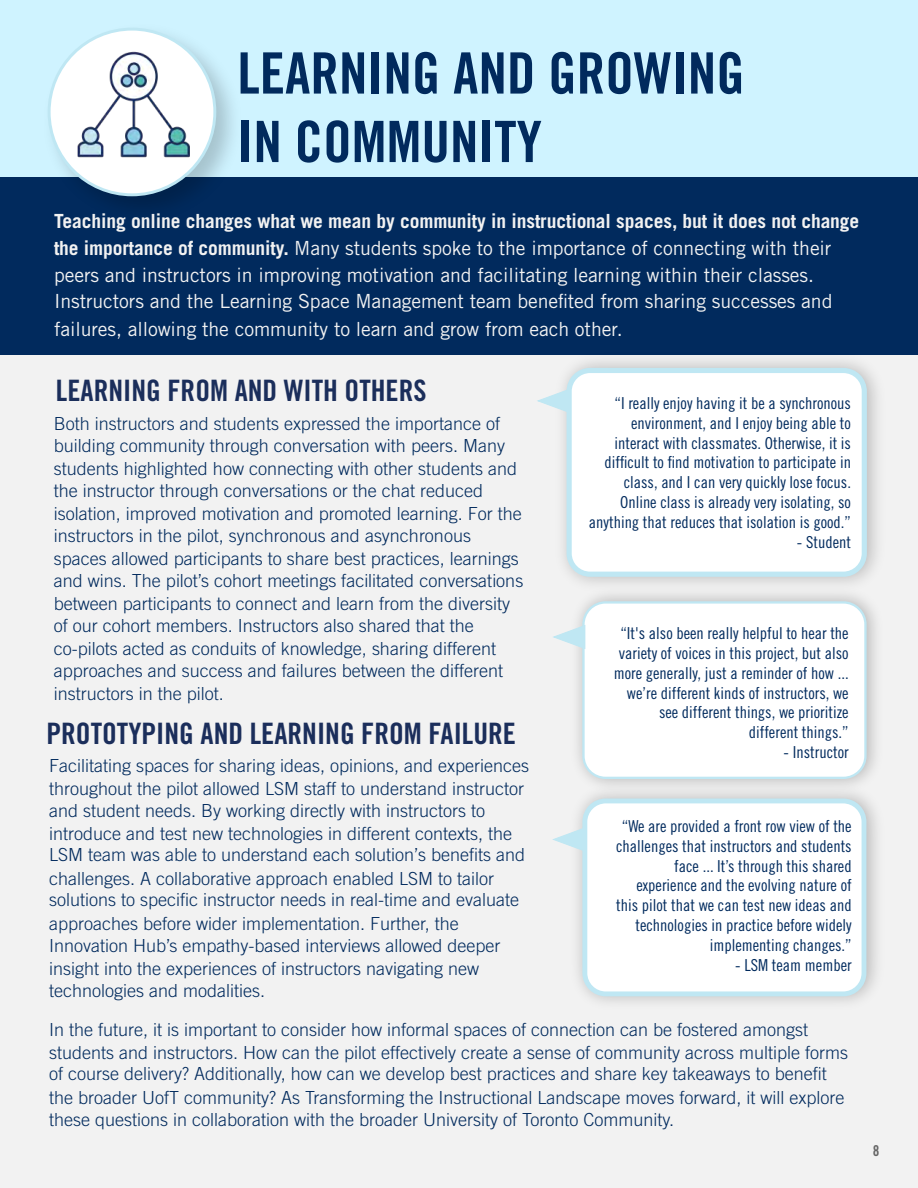
<style>
.page{position:relative;width:918px;height:1188px;background:#fff}
.page>*{position:absolute;margin:0;border:0;box-sizing:border-box;transform-origin:0 0}
.t1{font:57px/68.6px "Trade Gothic LT Std Bd Cn 20";color:#012a5d}
.t2{font:29.55px "Trade Gothic LT Std Bd Cn 20";color:#1b2e5b}
.t3{font:19.5px/26.7px "Trade Gothic LT Std";letter-spacing:-.005em;color:#f2f2f2}
.t4{font:300 18px/22.5px "Trade Gothic LT Std";color:#012a5d}
.t5{font:16.5px/19.8px "Trade Gothic LT Std Cn 18";color:#012a5d;text-align:right}
.t6{font:15px "Trade Gothic LT Std Bd Cn 20";color:#666}
.s1{font-weight:700}
.s2{font-family:"Trade Gothic LT Std Cn 18"}
</style>
<div class="page">
<div style="left:0;top:135px;width:918px;height:221px;background:#012a5d"></div>
<div style="left:0;top:356px;width:918px;height:832px;background:#f2f2f2"></div>
<img style="left:546px;top:355px;width:347px;height:225px">
<img style="left:577px;top:580px;width:299px;height:197px">
<div style="left:582px;top:601px;width:285px;height:178px;border:5px solid #bfe7f3;border-radius:21px"></div>
<div style="left:0;top:0;width:918px;height:177px;background:#cff3ff"></div>
<img style="left:48px;top:28px;width:185px;height:178px">
<svg style="left:49px;top:29px;width:166px;height:166px;background:#f5fbfd"></svg>
<img style="left:67px;top:37px;width:130px;height:134px">
<div style="left:569px;top:370px;width:295px;height:204px;background:#fff;border-radius:21px"></div>
<div style="left:567px;top:368px;width:300px;height:209px;border:5px solid #bfe7f3;border-radius:21px"></div>
<div style="left:585px;top:604px;width:279px;height:173px;background:#fff;border-radius:21px"></div>
<div style="left:585px;top:801px;width:279px;height:193px;background:#fff;border-radius:21px"></div>
<div style="left:582px;top:799px;width:284px;height:197px;border:5px solid #bfe7f3;border-radius:21px"></div>
<svg style="left:553px;top:624px;width:33px;height:26px"></svg>
<svg style="left:537px;top:388px;width:33px;height:26px"></svg>
<svg style="left:552px;top:827px;width:34px;height:25px"></svg>
<h1 class="t1" style="left:238px;top:39px;width:509px">LEARNING AND GROWING<br>IN COMMUNITY</h1>
<p class="t3" style="left:54px;top:207px;width:807px"><span class="s1">Teaching online changes what we mean by community in instructional spaces, but it does not change the importance of community.</span> Many students spoke to the importance of connecting with their peers and instructors in improving motivation and facilitating learning within their classes.<br>Instructors and the Learning Space Management team bene<span class="s2">fi</span>ted from sharing successes and</p>
<p class="t3" style="left:54px;top:315px;width:570px">failures, allowing the community to learn and grow from each other.</p>
<h2 class="t2" style="left:56px;top:372px;width:372px">LEARNING FROM AND WITH OTHERS</h2>
<p class="t4" style="left:54px;top:412px;width:471px">Both instructors and students expressed the importance of building community through conversation with peers. Many students highlighted how connecting with other students and the instructor through conversations or the chat reduced isolation, improved motivation and promoted learning. For the instructors in the pilot, synchronous and asynchronous spaces allowed participants to share best practices, learnings and wins. The pilot’s cohort meetings facilitated conversations between participants to connect and learn from the diversity of our cohort members. Instructors also shared that the co-pilots acted as conduits of knowledge, sharing different approaches and success and failures between the different instructors in the pilot.</p>
<p class="t5" style="left:589px;top:393px;width:264px">“I really enjoy having it be a synchronous environment, and I enjoy being able to interact with classmates. Otherwise, it is difÿcult to ÿnd motivation to participate in class, and I can very quickly lose focus.<br>Online class is already very isolating, so anything that reduces that isolation is good.”</p>
<p class="t5" style="left:797px;top:532px;width:56px">- Student</p>
<p class="t5" style="left:614px;top:623px;width:236px">“It's also been really helpful to hear the variety of voices in this project, but also more generally, just a reminder of how ... we’re different kinds of instructors, we see different things, we prioritize different things.”</p>
<p class="t5" style="left:784px;top:742px;width:67px">- Instructor</p>
<p class="t2" style="left:46px;top:715px;width:471px">PROTOTYPING AND LEARNING FROM FAILURE</p>
<p class="t4" style="left:49px;top:754px;width:482px">Facilitating spaces for sharing ideas, opinions, and experiences throughout the pilot allowed LSM staff to understand instructor and student needs. By working directly with instructors to introduce and test new technologies in different contexts, the LSM team was able to understand each solution’s benefits and</p>
<p class="t4" style="left:49px;top:867px;width:472px;line-height:21.6px">challenges. A collaborative approach enabled LSM to tailor solutions to specific instructor needs in real-time and evaluate</p>
<p class="t4" style="left:49px;top:912px;width:453px">approaches before wider implementation. Further, the Innovation Hub’s empathy-based interviews allowed deeper insight into the experiences of instructors navigating new technologies and modalities.</p>
<p class="t5" style="left:616px;top:816px;width:237px">“We are provided a front row view of the challenges that instructors and students face ... It’s through this shared experience and the evolving nature of this pilot that we can test new ideas and technologies in practice before widely implementing changes.”</p>
<p class="t5" style="left:735px;top:955px;width:118px">- LSM team member</p>
<p class="t4" style="left:49px;top:1019px;width:801px;line-height:22px">In the future, it is important to consider how informal spaces of connection can be fostered amongst students and instructors. How can the pilot effectively create a sense of community across multiple forms of course delivery? Additionally, how can we develop best practices and share key takeaways to benefit</p>
<p class="t4" style="left:49px;top:1086px;width:797px">the broader UofT community? As Transforming the Instructional Landscape moves forward, it will explore these questions in collaboration with the broader University of Toronto Community.</p>
<p class="t6" style="left:873px;top:1140px;width:8px">38</p>
</div>
